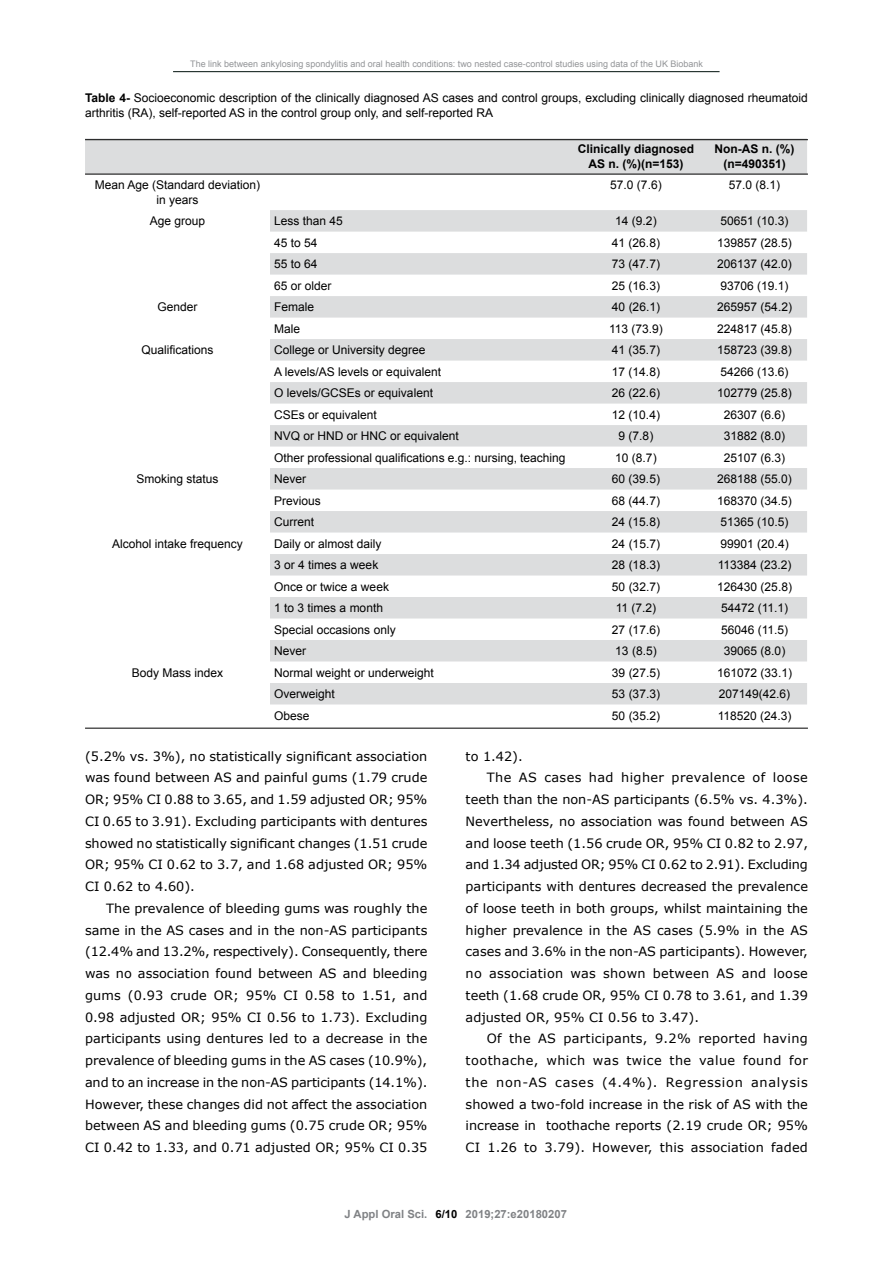
<style>
.page{position:relative;width:893px;height:1263px;background:#fff}
.page>*{position:absolute;margin:0;border:0;box-sizing:border-box;transform-origin:0 0}
.t1{font:12.75px/21.8px "Verdana";color:#000;text-align:justify}
.t2{font:12.75px "Verdana";letter-spacing:.035em;color:#000}
.t3{font:12.75px "Verdana";letter-spacing:.055em;color:#000}
.t4{font:12.75px "Verdana";letter-spacing:.02em;color:#000}
.t5{font:12.75px "Verdana";letter-spacing:.025em;color:#000}
.t6{font:12.75px "Verdana";letter-spacing:.03em;color:#000}
.t7{font:12px/14.4px "Arial";color:#000;text-align:center}
.t8{font:700 12px/14.4px "Arial";color:#000;text-align:center}
.t9{font:700 11.25px "Arial";color:#808285}
.t10{font:9px "Arial";color:#939598}
.s1{font-weight:700}
.s2{color:#000}
</style>
<div class="page">
<hr style="left:173px;top:71px;width:547px;height:1px;background:#00110d">
<svg style="left:85px;top:138px;width:722px;height:566px"></svg>
<hr style="left:85px;top:139px;width:723px;height:1px;background:#000">
<hr style="left:85px;top:174px;width:723px;height:1px;background:#000">
<hr style="left:85px;top:728px;width:723px;height:1px;background:#000">
<p class="t10" style="left:190px;top:58px;width:514px">The link between ankylosing spondylitis and oral health conditions: two nested case-control studies using data of the UK Biobank</p>
<p class="t7" style="left:85px;top:91px;width:724px;text-align:left"><span class="s1">Table 4-</span> Socioeconomic description of the clinically diagnosed AS cases and control groups, excluding clinically diagnosed rheumatoid arthritis (RA), self-reported AS in the control group only, and self-reported RA</p>
<p class="t8" style="left:578px;top:142px;width:118px">Clinically diagnosed<br>AS n. (%)(n=153)</p>
<p class="t8" style="left:715px;top:142px;width:81px">Non-AS n. (%) (n=490351)</p>
<p class="t7" style="left:95px;top:178px;width:167px">Mean Age (Standard deviation) in years</p>
<p class="t7" style="left:610px;top:178px;width:53px">57.0 (7.6)</p>
<p class="t7" style="left:729px;top:178px;width:53px">57.0 (8.1)</p>
<p class="t7" style="left:150px;top:214px;width:57px">Age group</p>
<p class="t7" style="left:274px;top:214px;width:70px">Less than 45</p>
<p class="t7" style="left:615px;top:214px;width:43px">14 (9.2)</p>
<p class="t7" style="left:721px;top:214px;width:70px">50651 (10.3)</p>
<p class="t7" style="left:274px;top:235px;width:45px">45 to 54</p>
<p class="t7" style="left:612px;top:235px;width:50px">41 (26.8)</p>
<p class="t7" style="left:717px;top:235px;width:76px">139857 (28.5)</p>
<p class="t7" style="left:274px;top:257px;width:45px">55 to 64</p>
<p class="t7" style="left:612px;top:257px;width:50px">73 (47.7)</p>
<p class="t7" style="left:717px;top:257px;width:76px">206137 (42.0)</p>
<p class="t7" style="left:274px;top:278px;width:59px">65 or older</p>
<p class="t7" style="left:612px;top:278px;width:50px">25 (16.3)</p>
<p class="t7" style="left:721px;top:278px;width:70px">93706 (19.1)</p>
<p class="t7" style="left:158px;top:300px;width:42px">Gender</p>
<p class="t7" style="left:274px;top:300px;width:42px">Female</p>
<p class="t7" style="left:612px;top:300px;width:50px">40 (26.1)</p>
<p class="t7" style="left:717px;top:300px;width:76px">265957 (54.2)</p>
<p class="t7" style="left:274px;top:321px;width:28px">Male</p>
<p class="t7" style="left:609px;top:321px;width:55px">113 (73.9)</p>
<p class="t7" style="left:717px;top:321px;width:76px">224817 (45.8)</p>
<p class="t7" style="left:142px;top:343px;width:74px">Qualifications</p>
<p class="t7" style="left:274px;top:343px;width:153px">College or University degree</p>
<p class="t7" style="left:612px;top:343px;width:50px">41 (35.7)</p>
<p class="t7" style="left:717px;top:343px;width:76px">158723 (39.8)</p>
<p class="t7" style="left:274px;top:364px;width:168px">A levels/AS levels or equivalent</p>
<p class="t7" style="left:612px;top:364px;width:50px">17 (14.8)</p>
<p class="t7" style="left:721px;top:364px;width:70px">54266 (13.6)</p>
<p class="t7" style="left:274px;top:386px;width:160px">O levels/GCSEs or equivalent</p>
<p class="t7" style="left:612px;top:386px;width:50px">26 (22.6)</p>
<p class="t7" style="left:717px;top:386px;width:76px">102779 (25.8)</p>
<p class="t7" style="left:274px;top:407px;width:104px">CSEs or equivalent</p>
<p class="t7" style="left:612px;top:407px;width:50px">12 (10.4)</p>
<p class="t7" style="left:724px;top:407px;width:63px">26307 (6.6)</p>
<p class="t7" style="left:274px;top:429px;width:186px">NVQ or HND or HNC or equivalent</p>
<p class="t7" style="left:619px;top:429px;width:36px">9 (7.8)</p>
<p class="t7" style="left:724px;top:429px;width:63px">31882 (8.0)</p>
<p class="t7" style="left:274px;top:450px;width:293px">Other professional qualifications e.g.: nursing, teaching</p>
<p class="t7" style="left:615px;top:450px;width:43px">10 (8.7)</p>
<p class="t7" style="left:724px;top:450px;width:63px">25107 (6.3)</p>
<p class="t7" style="left:137px;top:472px;width:84px">Smoking status</p>
<p class="t7" style="left:274px;top:472px;width:34px">Never</p>
<p class="t7" style="left:612px;top:472px;width:50px">60 (39.5)</p>
<p class="t7" style="left:717px;top:472px;width:76px">268188 (55.0)</p>
<p class="t7" style="left:274px;top:493px;width:48px">Previous</p>
<p class="t7" style="left:612px;top:493px;width:50px">68 (44.7)</p>
<p class="t7" style="left:717px;top:493px;width:76px">168370 (34.5)</p>
<p class="t7" style="left:274px;top:515px;width:42px">Current</p>
<p class="t7" style="left:612px;top:515px;width:50px">24 (15.8)</p>
<p class="t7" style="left:721px;top:515px;width:70px">51365 (10.5)</p>
<p class="t7" style="left:112px;top:536px;width:132px">Alcohol intake frequency</p>
<p class="t7" style="left:274px;top:536px;width:109px">Daily or almost daily</p>
<p class="t7" style="left:612px;top:536px;width:50px">24 (15.7)</p>
<p class="t7" style="left:721px;top:536px;width:70px">99901 (20.4)</p>
<p class="t7" style="left:274px;top:558px;width:106px">3 or 4 times a week</p>
<p class="t7" style="left:612px;top:558px;width:50px">28 (18.3)</p>
<p class="t7" style="left:718px;top:558px;width:75px">113384 (23.2)</p>
<p class="t7" style="left:274px;top:579px;width:116px">Once or twice a week</p>
<p class="t7" style="left:612px;top:579px;width:50px">50 (32.7)</p>
<p class="t7" style="left:717px;top:579px;width:76px">126430 (25.8)</p>
<p class="t7" style="left:274px;top:601px;width:110px">1 to 3 times a month</p>
<p class="t7" style="left:616px;top:601px;width:42px">11 (7.2)</p>
<p class="t7" style="left:721px;top:601px;width:69px">54472 (11.1)</p>
<p class="t7" style="left:274px;top:622px;width:123px">Special occasions only</p>
<p class="t7" style="left:612px;top:622px;width:50px">27 (17.6)</p>
<p class="t7" style="left:721px;top:622px;width:69px">56046 (11.5)</p>
<p class="t7" style="left:274px;top:644px;width:34px">Never</p>
<p class="t7" style="left:615px;top:644px;width:43px">13 (8.5)</p>
<p class="t7" style="left:724px;top:644px;width:63px">39065 (8.0)</p>
<p class="t7" style="left:132px;top:665px;width:93px">Body Mass index</p>
<p class="t7" style="left:274px;top:665px;width:161px">Normal weight or underweight</p>
<p class="t7" style="left:612px;top:665px;width:50px">39 (27.5)</p>
<p class="t7" style="left:717px;top:665px;width:76px">161072 (33.1)</p>
<p class="t7" style="left:274px;top:687px;width:62px">Overweight</p>
<p class="t7" style="left:612px;top:687px;width:50px">53 (37.3)</p>
<p class="t7" style="left:719px;top:687px;width:73px">207149(42.6)</p>
<p class="t7" style="left:274px;top:708px;width:37px">Obese</p>
<p class="t7" style="left:612px;top:708px;width:50px">50 (35.2)</p>
<p class="t7" style="left:718px;top:708px;width:75px">118520 (24.3)</p>
<p class="t1" style="left:85px;top:745px;width:344px">(5.2% vs. 3%), no statistically significant association was found between AS and painful gums (1.79 crude OR; 95% CI 0.88 to 3.65, and 1.59 adjusted OR; 95% CI 0.65 to 3.91). Excluding participants with dentures showed no statistically significant changes (1.51 crude OR; 95% CI 0.62 to 3.7, and 1.68 adjusted OR; 95% CI 0.62 to 4.60).</p>
<p class="t1" style="left:85px;top:897px;width:344px;text-indent:21px">The prevalence of bleeding gums was roughly the same in the AS cases and in the non-AS participants (12.4% and 13.2%, respectively). Consequently, there was no association found between AS and bleeding gums (0.93 crude OR; 95% CI 0.58 to 1.51, and 0.98 adjusted OR; 95% CI 0.56 to 1.73). Excluding participants using dentures led to a decrease in the prevalence of bleeding gums in the AS cases (10.9%), and to an increase in the non-AS participants (14.1%).<br>However, these changes did not affect the association between AS and bleeding gums (0.75 crude OR; 95% CI 0.42 to 1.33, and 0.71 adjusted OR; 95% CI 0.35</p>
<p class="t1" style="left:466px;top:745px;width:59px">to 1.42).</p>
<p class="t6" style="left:487px;top:769px;width:323px">The AS cases had higher prevalence of loose</p>
<p class="t1" style="left:466px;top:788px;width:344px">teeth than the non-AS participants (6.5% vs. 4.3%).</p>
<p class="t1" style="left:466px;top:810px;width:344px">Nevertheless, no association was found between AS</p>
<p class="t1" style="left:466px;top:832px;width:344px">and loose teeth (1.56 crude OR, 95% CI 0.82 to 2.97,</p>
<p class="t1" style="left:466px;top:854px;width:344px">and 1.34 adjusted OR; 95% CI 0.62 to 2.91). Excluding</p>
<p class="t1" style="left:466px;top:875px;width:344px">participants with dentures decreased the prevalence</p>
<p class="t1" style="left:466px;top:897px;width:344px">of loose teeth in both groups, whilst maintaining the</p>
<p class="t1" style="left:466px;top:919px;width:344px">higher prevalence in the AS cases (5.9% in the AS</p>
<p class="t1" style="left:466px;top:941px;width:344px">cases and 3.6% in the non-AS participants). However,</p>
<p class="t4" style="left:466px;top:965px;width:344px">no association was shown between AS and loose</p>
<p class="t1" style="left:466px;top:984px;width:344px">teeth (1.68 crude OR, 95% CI 0.78 to 3.61, and 1.39</p>
<p class="t1" style="left:466px;top:1006px;width:235px">adjusted OR, 95% CI 0.56 to 3.47).</p>
<p class="t5" style="left:487px;top:1030px;width:323px">Of the AS participants, 9.2% reported having</p>
<p class="t2" style="left:466px;top:1052px;width:344px">toothache, which was twice the value found for</p>
<p class="t3" style="left:466px;top:1073px;width:344px">the non-AS cases (4.4%). Regression analysis</p>
<p class="t1" style="left:466px;top:1093px;width:344px">showed a two-fold increase in the risk of AS with the</p>
<p class="t1" style="left:466px;top:1115px;width:344px">increase in toothache reports (2.19 crude OR; 95%</p>
<p class="t1" style="left:466px;top:1136px;width:344px">CI 1.26 to 3.79). However, this association faded</p>
<p class="t9" style="left:345px;top:1206px;width:224px">J Appl Oral Sci. <span class="s2">6/10</span> 2019;27:e20180207</p>
</div>
